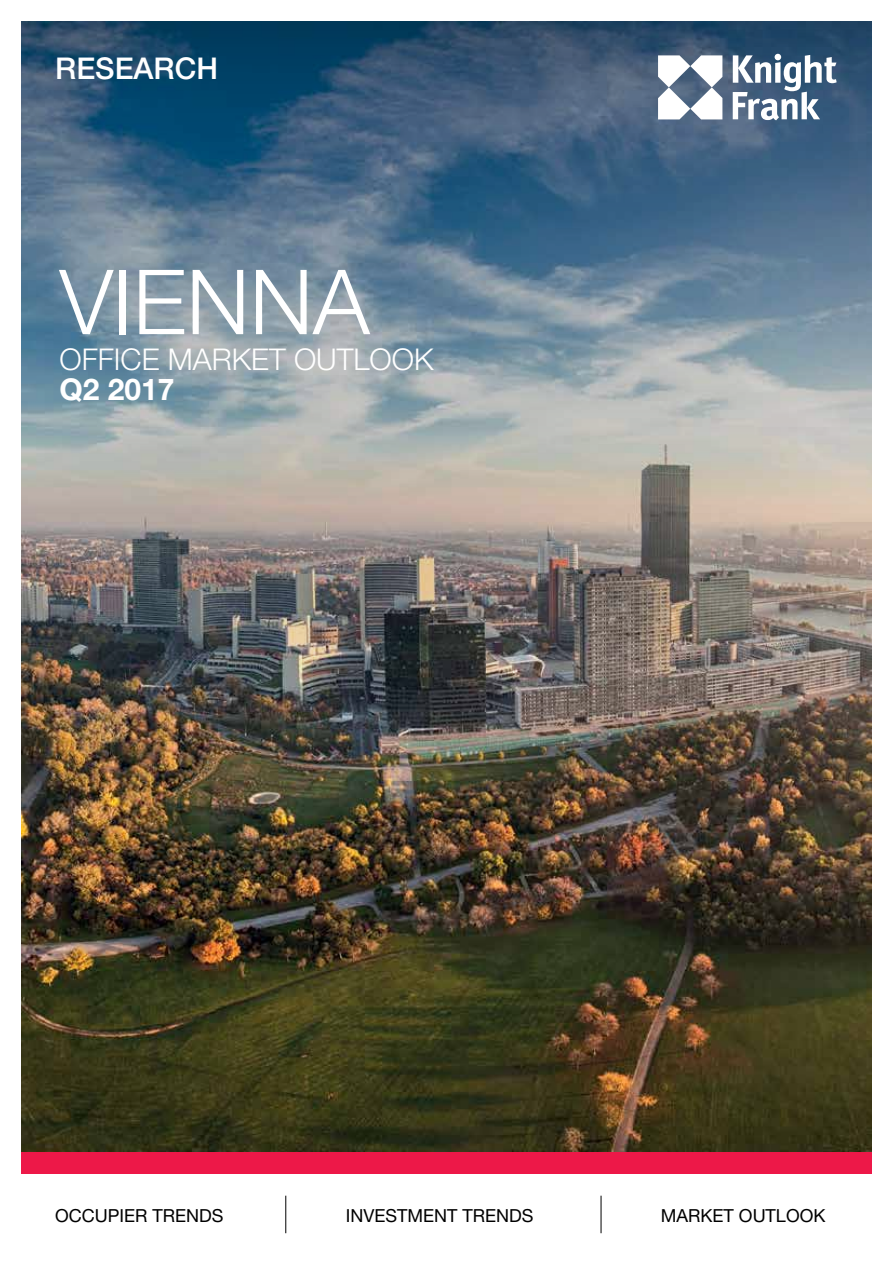
<style>
.page{position:relative;width:893px;height:1263px;background:#fff}
.page>*{position:absolute;margin:0;border:0;box-sizing:border-box;transform-origin:0 0}
.t1{font:300 90px "Helvetica Neue";color:#fff}
.t2{font:300 30px "Helvetica Neue";color:#fff}
.t3{font:500 30px "Helvetica Neue";color:#fff}
.t4{font:700 30px "Helvetica Neue";color:#fff}
.t5{font:18px "Helvetica Neue";color:#000}
</style>
<div class="page">
<img style="left:21px;top:820px;width:851px;height:332px">
<img style="left:21px;top:21px;width:851px;height:799px">
<div style="left:21px;top:1152px;width:851px;height:22px;background:#ed1848"></div>
<hr style="left:601px;top:1196px;width:1px;height:37px;background:#000">
<hr style="left:285px;top:1196px;width:1px;height:37px;background:#000">
<svg style="left:658px;top:55px;width:64px;height:64px"></svg>
<svg style="left:733px;top:54px;width:104px;height:66px"></svg>
<h2 class="t3" style="left:55px;top:50px;width:164px">RESEARCH</h2>
<h1 class="t1" style="left:60px;top:247px;width:312px">VIENNA</h1>
<h2 class="t2" style="left:60px;top:341px;width:375px">OFFICE MARKET OUTLOOK</h2>
<h2 class="t4" style="left:60px;top:371px;width:117px">Q2 2017</h2>
<p class="t5" style="left:55px;top:1204px;width:170px">OCCUPIER TRENDS</p>
<p class="t5" style="left:346px;top:1204px;width:189px">INVESTMENT TRENDS</p>
<p class="t5" style="left:661px;top:1204px;width:166px">MARKET OUTLOOK</p>
</div>
